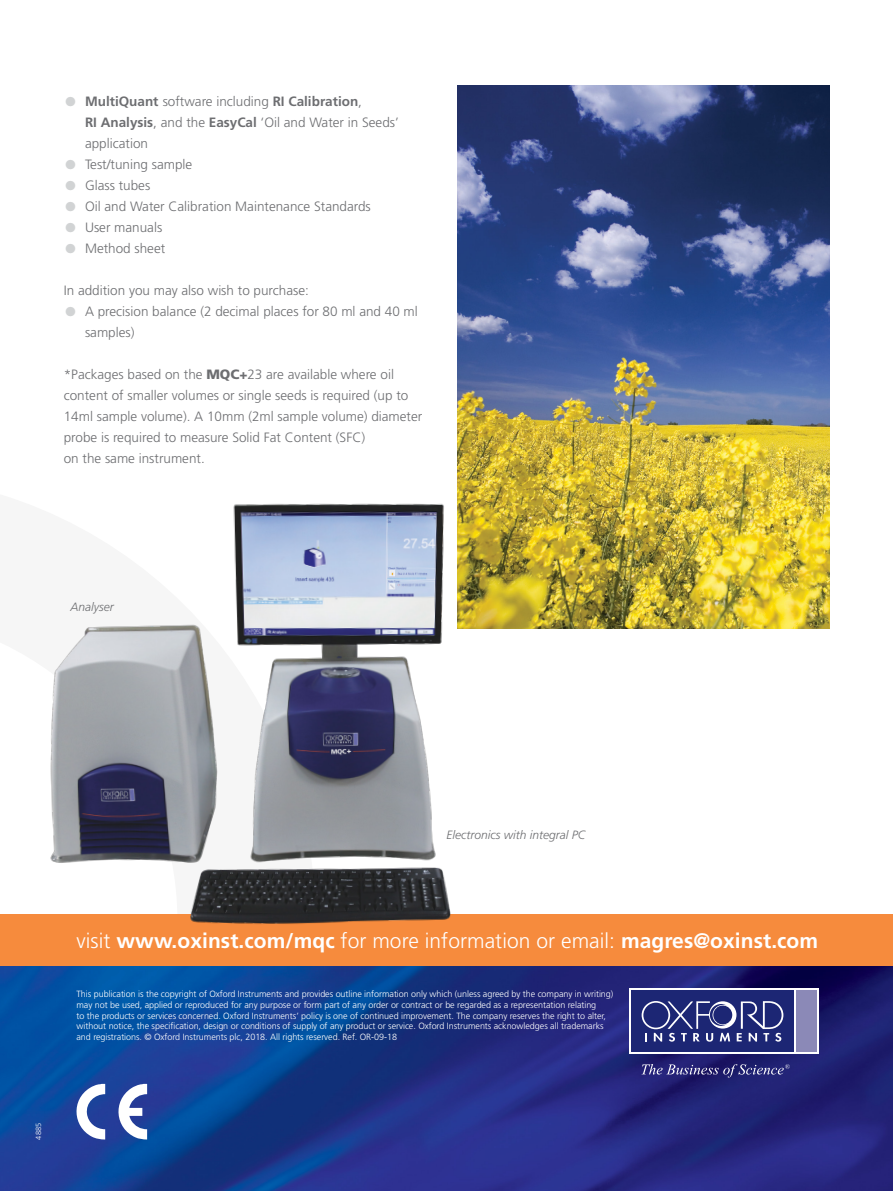
<style>
.page{position:relative;width:893px;height:1191px;background:#fff}
.page>*{position:absolute;margin:0;border:0;box-sizing:border-box;transform-origin:0 0}
.t1{font:700 21px "Frutiger";letter-spacing:.005em;color:#fff}
.t2{font:300 13.5px/21px "Frutiger";color:#6d6e71}
.t3{font:italic 300 12px "Frutiger";color:#6d6e71}
.t4{font:300 9px/10.8px "Frutiger";letter-spacing:-.005em;color:#fff}
.t5{font:300 7.5px "Frutiger";color:#fff}
.s1{font-size:27px;color:#d1d3d4}
.s2{font-weight:700}
.s3{font-weight:900}
.s4{font-weight:300}
</style>
<div class="page">
<img style="left:0;top:965px;width:893px;height:226px">
<div style="left:0;top:914px;width:893px;height:51px;background:#f68b3d"></div>
<div style="left:629px;top:988px;width:190px;height:66px;background:#fff"></div>
<div style="left:631px;top:990px;width:163px;height:62px;background:#1c2674"></div>
<div style="left:796px;top:990px;width:21px;height:62px;background:#8b89b7"></div>
<svg style="left:642px;top:1001px;width:141px;height:40px"></svg>
<svg style="left:641px;top:1064px;width:149px;height:13px;background:#444387"></svg>
<img style="left:76px;top:1083px;width:71px;height:56px">
<img style="left:457px;top:85px;width:372px;height:543px">
<img style="left:50px;top:484px;width:419px;height:440px">
<h2 class="t2" style="left:85px;top:91px;width:315px;text-indent:-21px"><span class="s1">•</span> <span class="s2">MultiQuant</span> software including <span class="s2">RI Calibration</span>,<br><span class="s2">RI Analysis</span>, and the <span class="s2">EasyCal</span> ‘Oil and Water in Seeds’ application</h2>
<h2 class="t2" style="left:64px;top:154px;width:130px"><span class="s1">•</span> Test/tuning sample</h2>
<h2 class="t2" style="left:64px;top:175px;width:88px"><span class="s1">•</span> Glass tubes</h2>
<h2 class="t2" style="left:64px;top:196px;width:309px"><span class="s1">•</span> Oil and Water Calibration Maintenance Standards</h2>
<h2 class="t2" style="left:64px;top:217px;width:100px"><span class="s1">•</span> User manuals</h2>
<h2 class="t2" style="left:64px;top:238px;width:103px"><span class="s1">•</span> Method sheet</h2>
<h2 class="t2" style="left:64px;top:280px;width:247px">In addition you may also wish to purchase:</h2>
<h2 class="t2" style="left:85px;top:301px;width:334px;text-indent:-21px"><span class="s1">•</span> A precision balance (2 decimal places for 80 ml and 40 ml samples)</h2>
<p class="t2" style="left:64px;top:364px;width:360px">*Packages based on the <span class="s3">MQC+</span>23 are available where oil content of smaller volumes or single seeds is required (up to 14ml sample volume). A 10mm (2ml sample volume) diameter probe is required to measure Solid Fat Content (SFC)<br>on the same instrument.</p>
<h3 class="t3" style="left:70px;top:600px;width:45px">Analyser</h3>
<h3 class="t3" style="left:446px;top:828px;width:140px">Electronics with integral PC</h3>
<p class="t5" style="left:34px;top:1139px;width:18px;rotate:-90deg">4885</p>
<h1 class="t1" style="left:77px;top:928px;width:743px"><span class="s4">visit</span> www.oxinst.com/mqc <span class="s4">for more information or email:</span> magres@oxinst.com</h1>
<p class="t4" style="left:77px;top:988px;width:538px">This publication is the copyright of Oxford Instruments and provides outline information only which (unless agreed by the company in writing) may not be used, applied or reproduced for any purpose or form part of any order or contract or be regarded as a representation relating<br>to the products or services concerned. Oxford Instruments’ policy is one of continued improvement. The company reserves the right to alter, without notice, the specification, design or conditions of supply of any product or service. Oxford Instruments acknowledges all trademarks and registrations. © Oxford Instruments plc, 2018. All rights reserved. Ref. OR-09-18</p>
</div>
